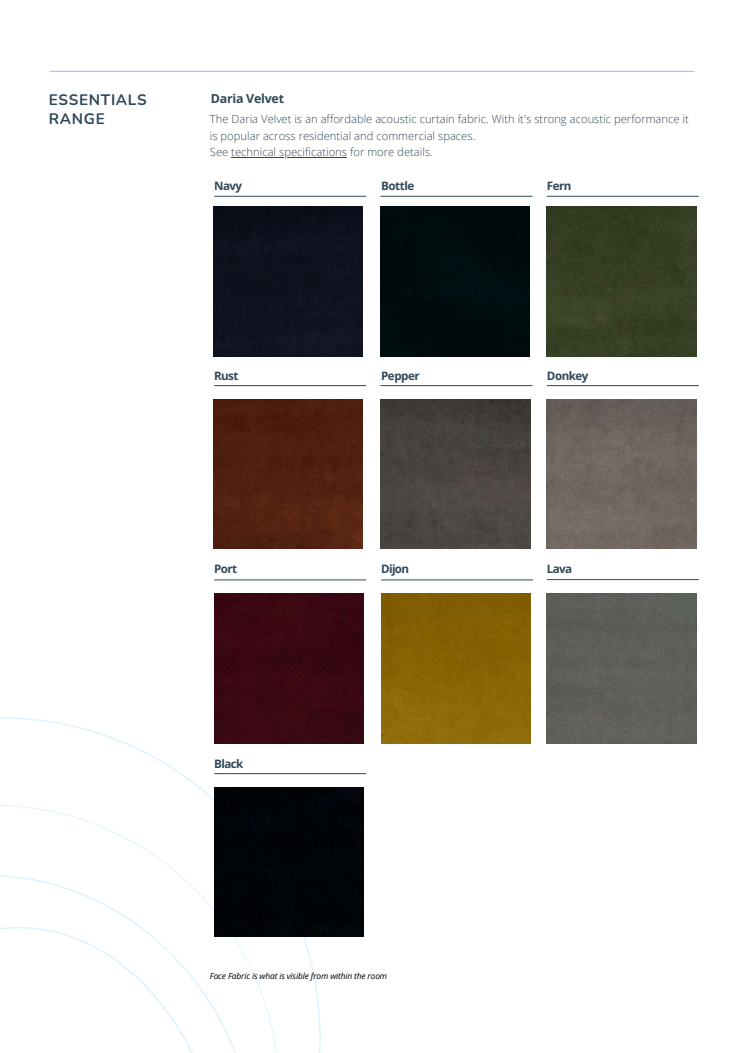
<style>
.page{position:relative;width:744px;height:1053px;background:#fff}
.page>*{position:absolute;margin:0;border:0;box-sizing:border-box;transform-origin:0 0}
.t1{font:700 15.2px/18.9px "Nunito";letter-spacing:.045em;color:#2f4858}
.t2{font:700 12.4px "Open Sans";letter-spacing:-.02em;color:#2f4858}
.t3{font:700 11.6px "Open Sans";letter-spacing:-.05em;color:#2f4858}
.t4{font:300 11.2px/16.8px "Open Sans";letter-spacing:.005em;color:#2f4858}
.t5{font:italic 8.4px "Open Sans";letter-spacing:-.015em;color:#000}
</style>
<div class="page">
<hr style="left:50px;top:71px;width:644px;height:1px;background:#7accff">
<hr style="left:231px;top:157px;width:116px;height:1px;background:#2f4858">
<svg style="left:0;top:717px;width:321px;height:335px"></svg>
<svg style="left:0;top:804px;width:280px;height:248px"></svg>
<svg style="left:0;top:874px;width:258px;height:178px"></svg>
<svg style="left:0;top:926px;width:230px;height:126px"></svg>
<hr style="left:215px;top:196px;width:151px;height:1px;background:#2f4858">
<hr style="left:381px;top:196px;width:151px;height:1px;background:#2f4858">
<hr style="left:547px;top:196px;width:152px;height:1px;background:#2f4858">
<hr style="left:215px;top:579px;width:151px;height:1px;background:#2f4858">
<div style="left:214px;top:593px;width:150px;height:150px;background:#390712"></div>
<div style="left:213px;top:206px;width:150px;height:150px;background:#0f121e"></div>
<div style="left:380px;top:206px;width:150px;height:150px;background:#000b0c"></div>
<img style="left:547px;top:206px;width:150px;height:150px">
<hr style="left:215px;top:385px;width:151px;height:1px;background:#2f4858">
<hr style="left:381px;top:385px;width:151px;height:1px;background:#2f4858">
<hr style="left:547px;top:385px;width:152px;height:1px;background:#2f4858">
<hr style="left:381px;top:579px;width:152px;height:1px;background:#2f4858">
<img style="left:381px;top:593px;width:150px;height:150px">
<img style="left:213px;top:399px;width:150px;height:150px">
<img style="left:381px;top:399px;width:149px;height:150px">
<img style="left:547px;top:399px;width:150px;height:150px">
<hr style="left:215px;top:773px;width:151px;height:1px;background:#2f4858">
<hr style="left:547px;top:579px;width:152px;height:1px;background:#2f4858">
<div style="left:547px;top:593px;width:150px;height:150px;background:#5e5f59"></div>
<div style="left:214px;top:787px;width:150px;height:149px;background:#000407"></div>
<h1 class="t1" style="left:49px;top:91px;width:100px">ESSENTIALS<br>RANGE</h1>
<p class="t2" style="left:211px;top:89px;width:75px">Daria Velvet</p>
<p class="t4" style="left:210px;top:110px;width:481px">The Daria Velvet is an affordable acoustic curtain fabric. With it's strong acoustic performance it is popular across residential and commercial spaces.<br>See technical specifications for more details.</p>
<p class="t3" style="left:214px;top:178px;width:29px">Navy</p>
<p class="t3" style="left:381px;top:178px;width:35px">Bottle</p>
<p class="t3" style="left:547px;top:178px;width:26px">Fern</p>
<p class="t3" style="left:214px;top:367px;width:26px">Rust</p>
<p class="t3" style="left:381px;top:367px;width:40px">Pepper</p>
<p class="t3" style="left:547px;top:367px;width:43px">Donkey</p>
<p class="t3" style="left:214px;top:561px;width:24px">Port</p>
<p class="t3" style="left:381px;top:561px;width:30px">Dijon</p>
<p class="t3" style="left:547px;top:560px;width:27px">Lava</p>
<p class="t3" style="left:214px;top:755px;width:31px">Black</p>
<p class="t5" style="left:210px;top:969px;width:179px">Face Fabric is what is visible from within the room</p>
</div>
